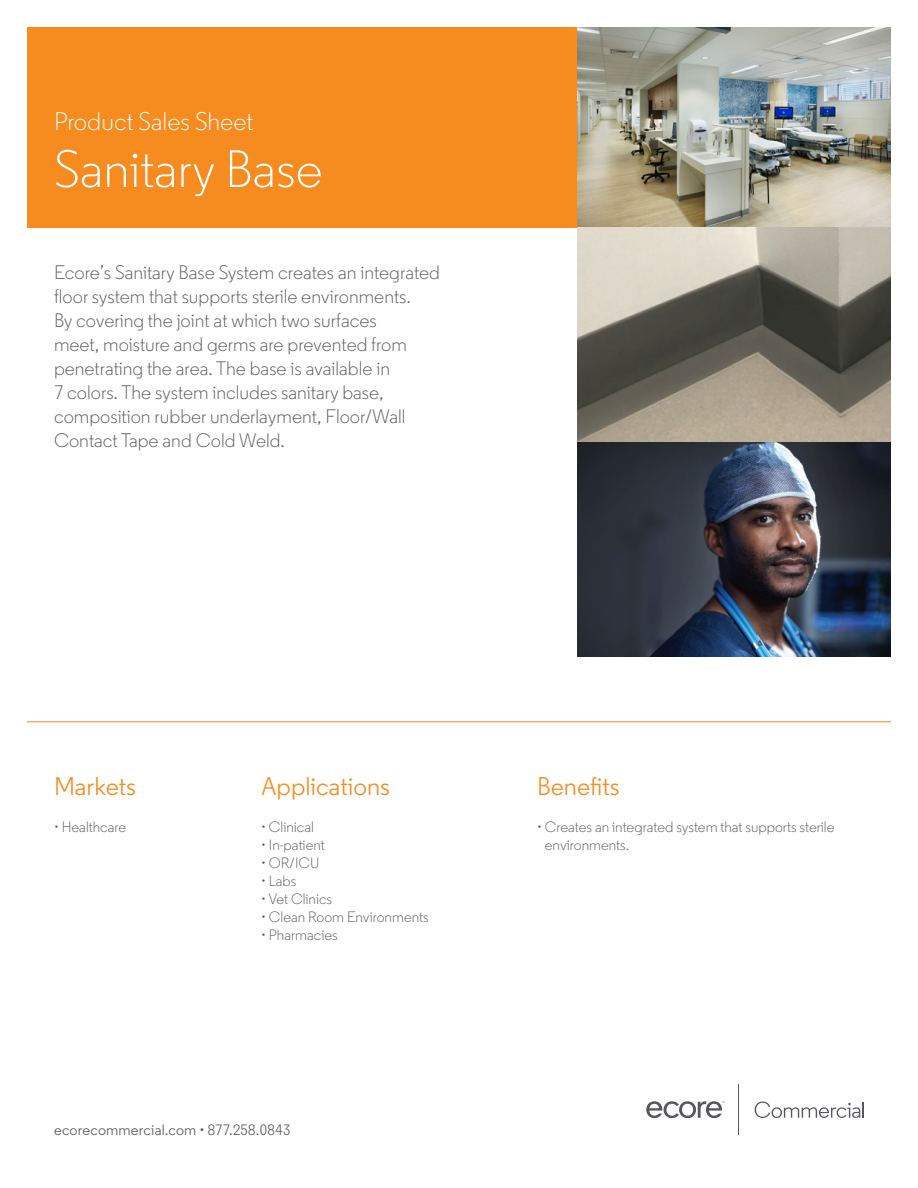
<style>
.page{position:relative;width:918px;height:1188px;background:#fff}
.page>*{position:absolute;margin:0;border:0;box-sizing:border-box;transform-origin:0 0}
.t1{font:300 52.5px "Regular";color:#fff}
.t2{font:25.5px "Regular";color:#f68b1f}
.t3{font:300 25.5px "Regular";color:#fff}
.t4{font:300 19.5px/24px "Regular";color:#56575a}
.t5{font:300 15px/18px "Regular";color:#56575a}
.t6{font:15px "Regular";letter-spacing:.01em;color:#56575a}
</style>
<div class="page">
<div style="left:27px;top:27px;width:579px;height:200px;background:#f68b1f"></div>
<img style="left:577px;top:442px;width:314px;height:214px">
<img style="left:577px;top:27px;width:314px;height:200px">
<svg style="left:577px;top:227px;width:314px;height:215px;background:#8d887b"></svg>
<hr style="left:27px;top:721px;width:864px;height:1px;background:#f68b1f">
<svg style="left:755px;top:1101px;width:109px;height:17px"></svg>
<svg style="left:646px;top:1101px;width:79px;height:17px"></svg>
<hr style="left:738px;top:1084px;width:1px;height:51px;background:#56575a">
<p class="t3" style="left:54px;top:106px;width:201px">Product Sales Sheet</p>
<p class="t1" style="left:54px;top:137px;width:270px">Sanitary Base</p>
<p class="t4" style="left:54px;top:261px;width:387px">Ecore’s Sanitary Base System creates an integrated floor system that supports sterile environments.<br>By covering the joint at which two surfaces<br>meet, moisture and germs are prevented from penetrating the area. The base is available in<br>7 colors. The system includes sanitary base, composition rubber underlayment, Floor/Wall Contact Tape and Cold Weld.</p>
<p class="t2" style="left:54px;top:770px;width:84px">Markets</p>
<p class="t2" style="left:261px;top:770px;width:131px">Applications</p>
<p class="t2" style="left:537px;top:770px;width:84px">Benefits</p>
<p class="t5" style="left:54px;top:818px;width:74px">• Healthcare</p>
<p class="t5" style="left:261px;top:818px;width:54px">• Clinical</p>
<p class="t5" style="left:261px;top:836px;width:65px">• In-patient</p>
<p class="t5" style="left:261px;top:854px;width:60px">• OR/ICU</p>
<p class="t5" style="left:261px;top:872px;width:37px">• Labs</p>
<p class="t5" style="left:261px;top:890px;width:73px">• Vet Clinics</p>
<p class="t5" style="left:261px;top:908px;width:169px">• Clean Room Environments</p>
<p class="t5" style="left:261px;top:926px;width:78px">• Pharmacies</p>
<p class="t6" style="left:54px;top:1121px;width:238px">ecorecommercial.com • 877.258.0843</p>
<p class="t5" style="left:545px;top:818px;width:291px;text-indent:-8px">• Creates an integrated system that supports sterile environments.</p>
</div>
